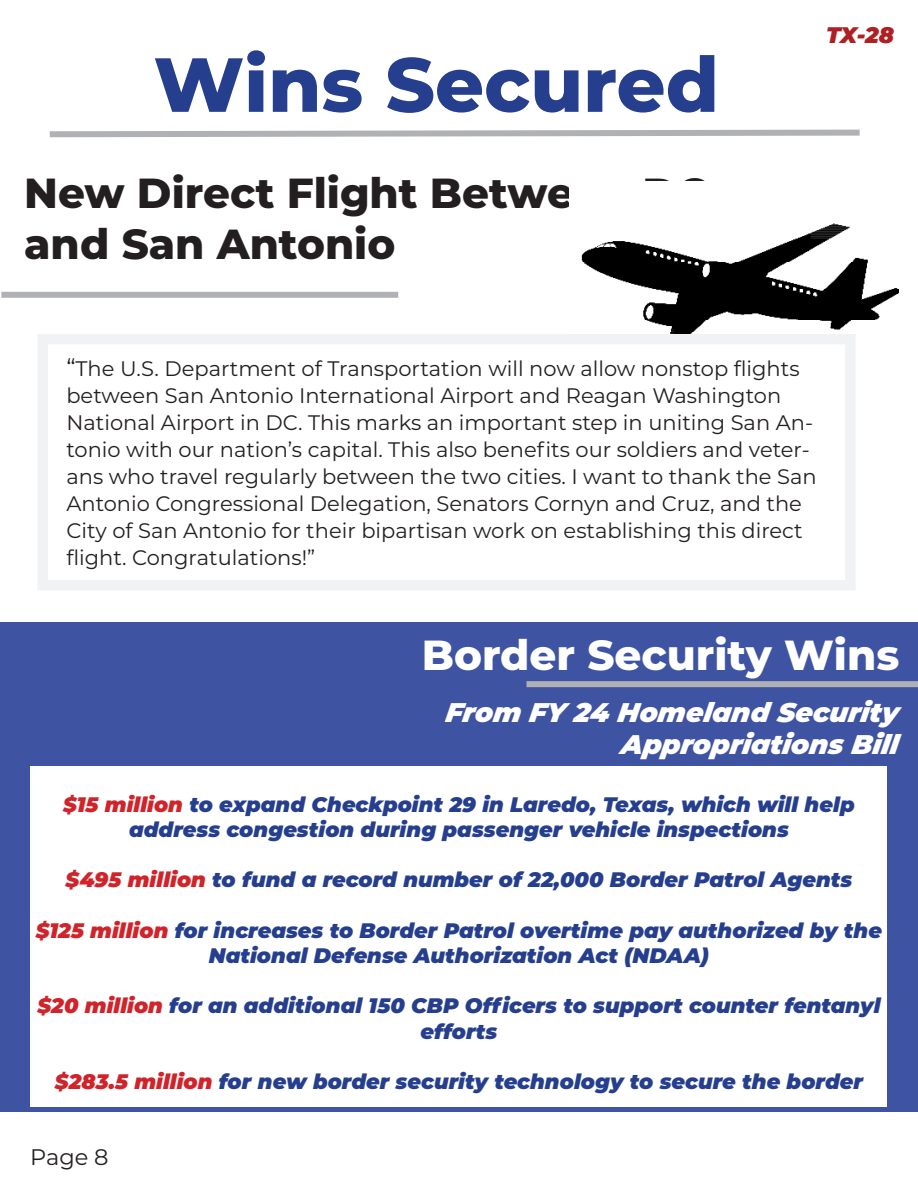
<style>
.page{position:relative;width:918px;height:1188px;background:#fff}
.page>*{position:absolute;margin:0;border:0;box-sizing:border-box;transform-origin:0 0}
.t1{font:800 76.5px "Montserrat";color:#253f8e}
.t2{font:800 42px/50.4px "Montserrat";color:#231f20}
.t3{font:800 42px "Montserrat";color:#fff}
.t4{font:italic 900 27px "Montserrat";color:#fff}
.t5{font:22.5px "Montserrat";color:#231f20}
.t6{font:italic 900 22.5px "Montserrat";color:#ad2124}
.t7{font:21px/27px "Montserrat";color:#231f20}
.t8{font:italic 900 21px/25.2px "Montserrat";color:#253f8e;text-align:center}
.s1{font-size:24px}
.s2{color:#d1232a}
</style>
<div class="page">
<svg style="left:49px;top:129px;width:811px;height:9px"></svg>
<div style="left:1px;top:292px;width:397px;height:6px;background:#b0b1b5"></div>
<div style="left:38px;top:334px;width:818px;height:257px;border:10px solid #f1f2f3"></div>
<div style="left:0;top:622px;width:918px;height:490px;background:#3f53a3"></div>
<div style="left:526px;top:681px;width:392px;height:6px;background:#b0b1b5"></div>
<div style="left:31px;top:766px;width:856px;height:341px;background:#fff"></div>
<img style="left:581px;top:223px;width:318px;height:111px">
<p class="t1" style="left:154px;top:29px;width:567px">Wins Secured</p>
<p class="t2" style="left:24px;top:166px;width:685px">New Direct Flight Between DC and San Antonio</p>
<p class="t6" style="left:826px;top:18px;width:69px">TX-28</p>
<p class="t7" style="left:66px;top:354px;width:752px"><span class="s1">“</span>The U.S. Department of Transportation will now allow nonstop flights between San Antonio International Airport and Reagan Washington National Airport in DC. This marks an important step in uniting San An&shy;tonio with our nation’s capital. This also benefits our soldiers and veter&shy;ans who travel regularly between the two cities. I want to thank the San Antonio Congressional Delegation, Senators Cornyn and Cruz, and the City of San Antonio for their bipartisan work on establishing this direct flight. Congratulations!”</p>
<p class="t3" style="left:422px;top:624px;width:479px">Border Security Wins</p>
<p class="t4" style="left:445px;top:692px;width:455px">From FY 24 Homeland Security</p>
<p class="t4" style="left:620px;top:724px;width:279px">Appropriations Bill</p>
<p class="t8" style="left:63px;top:790px;width:793px"><span class="s2">$15 million</span> to expand Checkpoint 29 in Laredo, Texas, which will help</p>
<p class="t8" style="left:129px;top:816px;width:661px">address congestion during passenger vehicle inspections</p>
<p class="t8" style="left:66px;top:866px;width:788px"><span class="s2">$495 million</span> to fund a record number of 22,000 Border Patrol Agents</p>
<p class="t8" style="left:36px;top:916px;width:848px"><span class="s2">$125 million</span> for increases to Border Patrol overtime pay authorized by the<br>National Defense Authorization Act (NDAA)</p>
<p class="t8" style="left:37px;top:992px;width:845px"><span class="s2">$20 million</span> for an additional 150 CBP Officers to support counter fentanyl efforts</p>
<p class="t8" style="left:55px;top:1068px;width:810px"><span class="s2">$283.5 million</span> for new border security technology to secure the border</p>
<p class="t5" style="left:30px;top:1141px;width:80px">Page 8</p>
</div>
